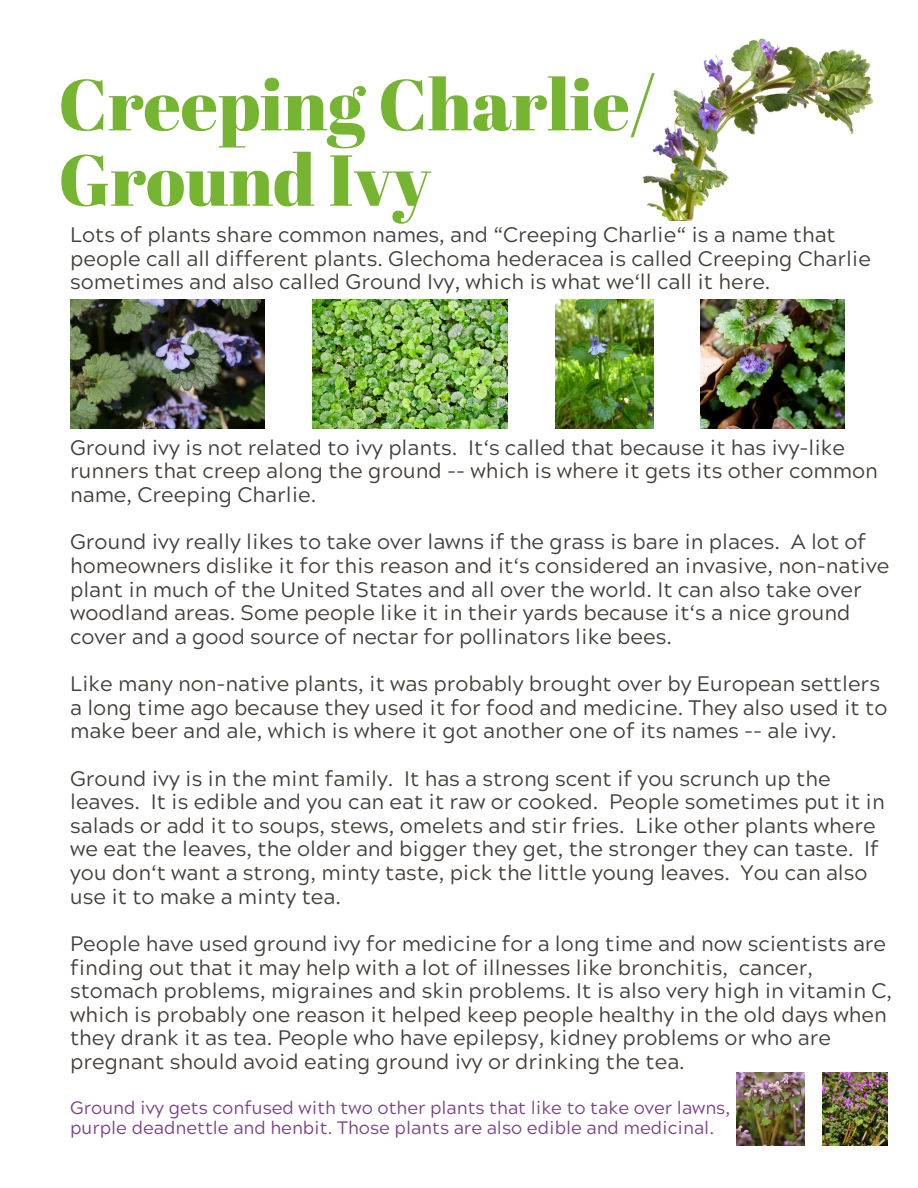
<style>
.page{position:relative;width:918px;height:1188px;background:#fff}
.page>*{position:absolute;margin:0;border:0;box-sizing:border-box;transform-origin:0 0}
.t1{font:72px/75.3px "Abril Fatface";color:#76b531}
.t2{font:21px/23.7px "Acherus Grotesque";color:#433e38}
.t3{font:18px "Acherus Grotesque";color:#7a4187}
</style>
<div class="page">
<img style="left:642px;top:38px;width:231px;height:183px">
<img style="left:70px;top:300px;width:195px;height:129px">
<img style="left:313px;top:300px;width:194px;height:129px">
<img style="left:556px;top:300px;width:97px;height:129px">
<img style="left:700px;top:300px;width:144px;height:129px">
<img style="left:737px;top:1073px;width:67px;height:73px">
<img style="left:823px;top:1073px;width:64px;height:73px">
<p class="t1" style="left:58px;top:65px;width:598px">Creeping Charlie/<br>Ground Ivy</p>
<p class="t2" style="left:70px;top:226px;width:802px">Lots of plants share common names, and “Creeping Charlie“ is a name that people call all different plants. Glechoma hederacea is called Creeping Charlie sometimes and also called Ground Ivy, which is what we‘ll call it here.</p>
<h1 class="t2" style="left:70px;top:439px;width:809px">Ground ivy is not related to ivy plants. It‘s called that because it has ivy-like runners that creep along the ground -- which is where it gets its other common name, Creeping Charlie.</h1>
<h2 class="t2" style="left:70px;top:533px;width:821px">Ground ivy really likes to take over lawns if the grass is bare in places. A lot of homeowners dislike it for this reason and it‘s considered an invasive, non-native plant in much of the United States and all over the world. It can also take over woodland areas. Some people like it in their yards because it‘s a nice ground cover and a good source of nectar for pollinators like bees.</h2>
<h2 class="t2" style="left:70px;top:675px;width:819px">Like many non-native plants, it was probably brought over by European settlers a long time ago because they used it for food and medicine. They also used it to make beer and ale, which is where it got another one of its names -- ale ivy.</h2>
<h2 class="t2" style="left:70px;top:769px;width:816px">Ground ivy is in the mint family. It has a strong scent if you scrunch up the leaves. It is edible and you can eat it raw or cooked. People sometimes put it in salads or add it to soups, stews, omelets and stir fries. Like other plants where we eat the leaves, the older and bigger they get, the stronger they can taste. If you don‘t want a strong, minty taste, pick the little young leaves. You can also use it to make a minty tea.</h2>
<h2 class="t2" style="left:70px;top:935px;width:823px">People have used ground ivy for medicine for a long time and now scientists are finding out that it may help with a lot of illnesses like bronchitis, cancer, stomach problems, migraines and skin problems. It is also very high in vitamin C, which is probably one reason it helped keep people healthy in the old days when they drank it as tea. People who have epilepsy, kidney problems or who are pregnant should avoid eating ground ivy or drinking the tea.</h2>
<h2 class="t3" style="left:70px;top:1101px;width:662px">Ground ivy gets confused with two other plants that like to take over lawns,</h2>
<h2 class="t3" style="left:70px;top:1121px;width:646px">purple deadnettle and henbit. Those plants are also edible and medicinal.</h2>
</div>
